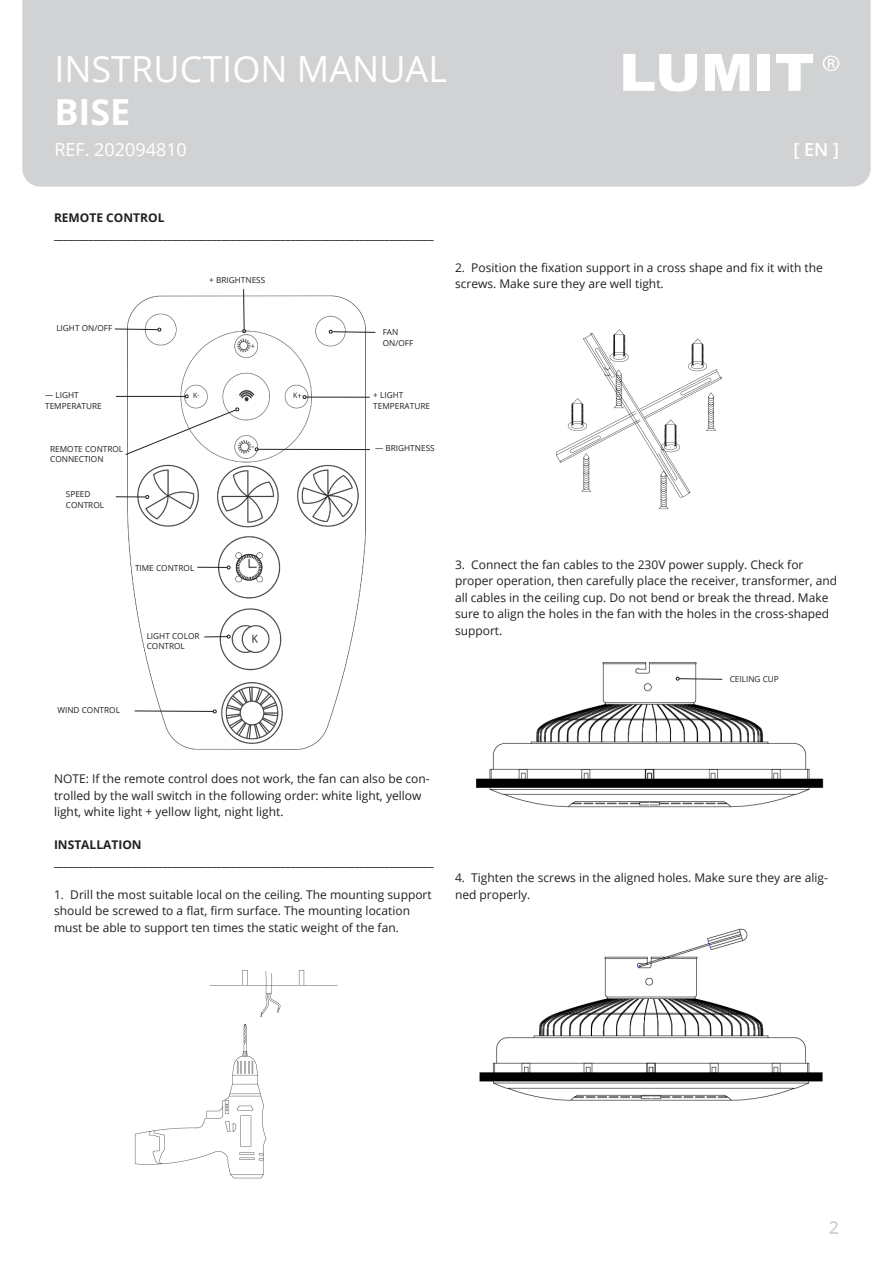
<style>
.page{position:relative;width:893px;height:1263px;background:#fff}
.page>*{position:absolute;margin:0;border:0;box-sizing:border-box;transform-origin:0 0}
.t1{font:36px "Open Sans";color:#fff}
.t2{font:700 36px "Open Sans";color:#fff}
.t3{font:18px "Open Sans";color:#fff}
.t4{font:600 18px "Open Sans";color:#fff}
.t5{font:600 18px "Open Sans";color:#d1d2d4}
.t6{font:12px/16.5px "Open Sans";color:#231f20}
.t7{font:700 12px "Open Sans";color:#231f20}
.t8{font:8.25px/10.5px "Open Sans";color:#231f20}
</style>
<div class="page">
<div style="left:22px;top:0;width:849px;height:187px;background:#d1d2d4"></div>
<svg style="left:776px;top:54px;width:37px;height:37px"></svg>
<svg style="left:623px;top:54px;width:74px;height:38px"></svg>
<svg style="left:705px;top:54px;width:44px;height:37px"></svg>
<svg style="left:823px;top:56px;width:16px;height:15px"></svg>
<div style="left:758px;top:54px;width:12px;height:37px;background:#fff"></div>
<img style="left:115px;top:295px;width:255px;height:455px">
<svg style="left:241px;top:289px;width:6px;height:44px"></svg>
<hr style="left:306px;top:397px;width:64px;height:1px;background:#231f20">
<svg style="left:302px;top:395px;width:5px;height:4px"></svg>
<hr style="left:258px;top:449px;width:112px;height:1px;background:#231f20">
<svg style="left:255px;top:447px;width:4px;height:4px"></svg>
<hr style="left:116px;top:396px;width:69px;height:1px;background:#231f20">
<svg style="left:184px;top:394px;width:5px;height:5px"></svg>
<svg style="left:125px;top:407px;width:114px;height:48px"></svg>
<hr style="left:116px;top:496px;width:30px;height:1px;background:#231f20">
<svg style="left:145px;top:494px;width:5px;height:6px"></svg>
<hr style="left:197px;top:567px;width:30px;height:1px;background:#231f20">
<svg style="left:226px;top:565px;width:5px;height:5px"></svg>
<svg style="left:204px;top:634px;width:27px;height:5px"></svg>
<svg style="left:134px;top:709px;width:83px;height:5px"></svg>
<svg style="left:114px;top:328px;width:47px;height:4px"></svg>
<svg style="left:329px;top:330px;width:47px;height:4px"></svg>
<img style="left:134px;top:970px;width:204px;height:209px">
<img style="left:556px;top:329px;width:166px;height:181px">
<img style="left:476px;top:662px;width:348px;height:146px">
<img style="left:479px;top:928px;width:344px;height:173px">
<svg style="left:676px;top:676px;width:47px;height:5px"></svg>
<p class="t1" style="left:54px;top:44px;width:394px">INSTRUCTION MANUAL</p>
<p class="t2" style="left:54px;top:86px;width:78px">BISE</p>
<h2 class="t3" style="left:54px;top:137px;width:134px">REF. 202094810</h2>
<p class="t4" style="left:794px;top:137px;width:47px">[ EN ]</p>
<p class="t7" style="left:54px;top:209px;width:112px">REMOTE CONTROL</p>
<p class="t7" style="left:54px;top:226px;width:381px">_____________________________________________________________________________</p>
<p class="t8" style="left:56px;top:323px;width:58px">LIGHT ON/OFF</p>
<p class="t8" style="left:209px;top:275px;width:58px">+ BRIGHTNESS</p>
<p class="t8" style="left:45px;top:390px;width:35px">— LIGHT</p>
<p class="t8" style="left:45px;top:400px;width:58px">TEMPERATURE</p>
<p class="t8" style="left:50px;top:443px;width:75px">REMOTE CONTROL</p>
<p class="t8" style="left:50px;top:454px;width:55px">CONNECTION</p>
<p class="t8" style="left:66px;top:489px;width:26px">SPEED</p>
<p class="t8" style="left:66px;top:499px;width:40px">CONTROL</p>
<p class="t8" style="left:135px;top:563px;width:61px">TIME CONTROL</p>
<p class="t8" style="left:57px;top:705px;width:64px">WIND CONTROL</p>
<p class="t8" style="left:147px;top:630px;width:54px">LIGHT COLOR<br>CONTROL</p>
<p class="t8" style="left:383px;top:327px;width:17px">FAN</p>
<p class="t8" style="left:383px;top:337px;width:32px">ON/OFF</p>
<p class="t8" style="left:373px;top:390px;width:32px">+ LIGHT</p>
<p class="t8" style="left:373px;top:400px;width:58px">TEMPERATURE</p>
<p class="t8" style="left:375px;top:442px;width:61px">— BRIGHTNESS</p>
<p class="t6" style="left:455px;top:259px;width:369px">2. Position the fixation support in a cross shape and fix it with the screws. Make sure they are well tight.</p>
<p class="t6" style="left:455px;top:556px;width:384px">3. Connect the fan cables to the 230V power supply. Check for proper operation, then carefully place the receiver, transformer, and all cables in the ceiling cup. Do not bend or break the thread. Make sure to align the holes in the fan with the holes in the cross-shaped support.</p>
<p class="t8" style="left:730px;top:673px;width:51px">CEILING CUP</p>
<p class="t6" style="left:54px;top:770px;width:377px">NOTE: If the remote control does not work, the fan can also be con&shy;trolled by the wall switch in the following order: white light, yellow light, white light + yellow light, night light.</p>
<p class="t7" style="left:54px;top:836px;width:89px">INSTALLATION</p>
<p class="t7" style="left:54px;top:853px;width:381px">_____________________________________________________________________________</p>
<p class="t6" style="left:54px;top:886px;width:379px">1. Drill the most suitable local on the ceiling. The mounting support should be screwed to a flat, firm surface. The mounting location must be able to support ten times the static weight of the fan.</p>
<p class="t6" style="left:455px;top:869px;width:374px">4. Tighten the screws in the aligned holes. Make sure they are alig&shy;ned properly.</p>
<h2 class="t5" style="left:829px;top:1215px;width:12px">2</h2>
</div>
